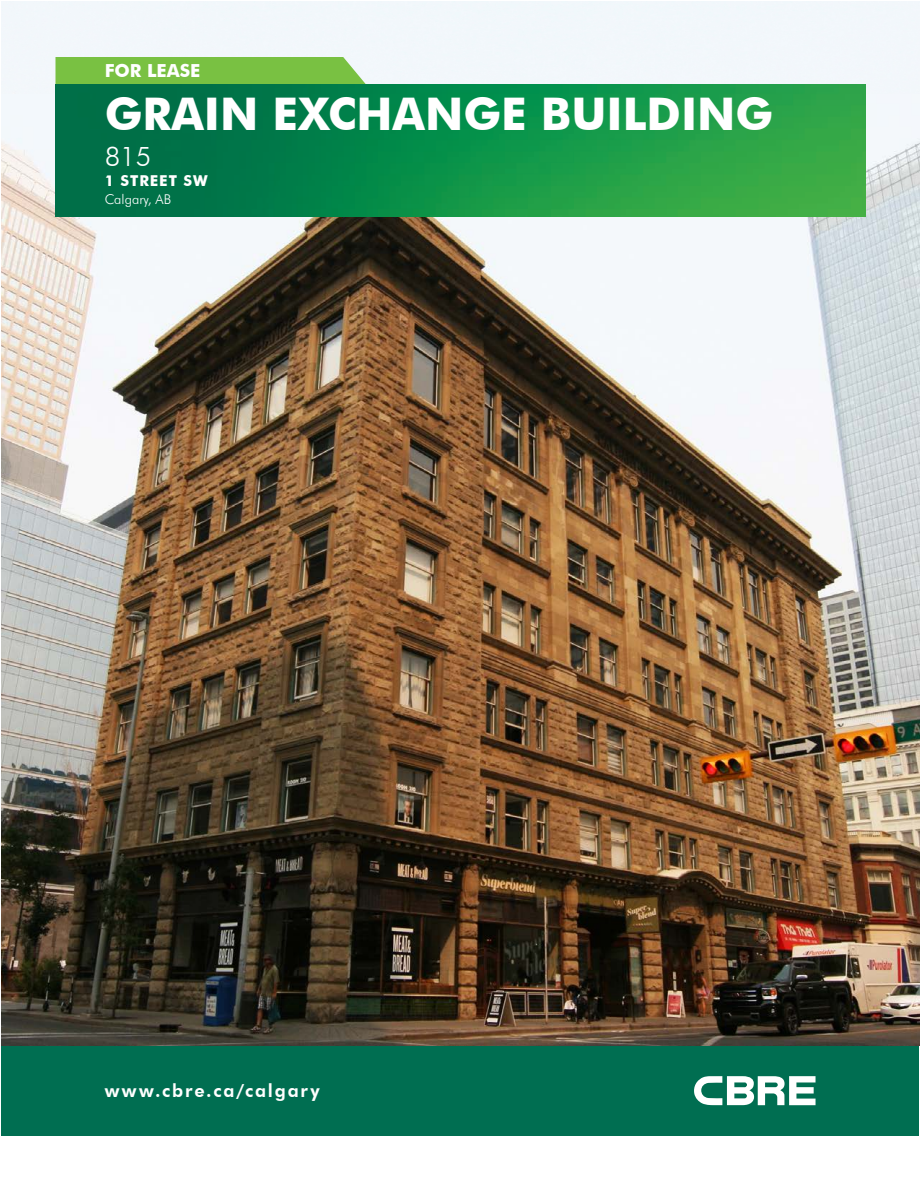
<style>
.page{position:relative;width:921px;height:1191px;background:#fff}
.page>*{position:absolute;margin:0;border:0;box-sizing:border-box;transform-origin:0 0}
.t1{font:700 45px "Futura BT";color:#fff}
.t2{font:300 27px "Futura BT";color:#fff}
.t3{font:800 18px "Futura BT";letter-spacing:.105em;color:#fff}
.t4{font:700 18px "Futura BT";color:#fff}
.t5{font:700 15px "Futura BT";letter-spacing:.06em;color:#fff}
.t6{font:300 13.5px "Futura BT";color:#fff}
</style>
<div class="page">
<div style="left:2px;top:2px;width:918px;height:93px;background:#f2f7fb"></div>
<img style="left:2px;top:95px;width:918px;height:951px">
<div style="left:2px;top:1046px;width:918px;height:90px;background:#006e51"></div>
<svg style="left:694px;top:1076px;width:122px;height:29px"></svg>
<div style="left:56px;top:57px;width:310px;height:27px;background:#79c142"></div>
<img style="left:56px;top:84px;width:810px;height:133px">
<p class="t4" style="left:105px;top:60px;width:97px">FOR LEASE</p>
<p class="t1" style="left:105px;top:87px;width:670px">GRAIN EXCHANGE BUILDING</p>
<p class="t2" style="left:105px;top:140px;width:48px">815</p>
<p class="t5" style="left:105px;top:171px;width:104px">1 STREET SW</p>
<p class="t6" style="left:105px;top:191px;width:68px">Calgary, AB</p>
<p class="t3" style="left:105px;top:1080px;width:217px">www.cbre.ca/calgary</p>
</div>
